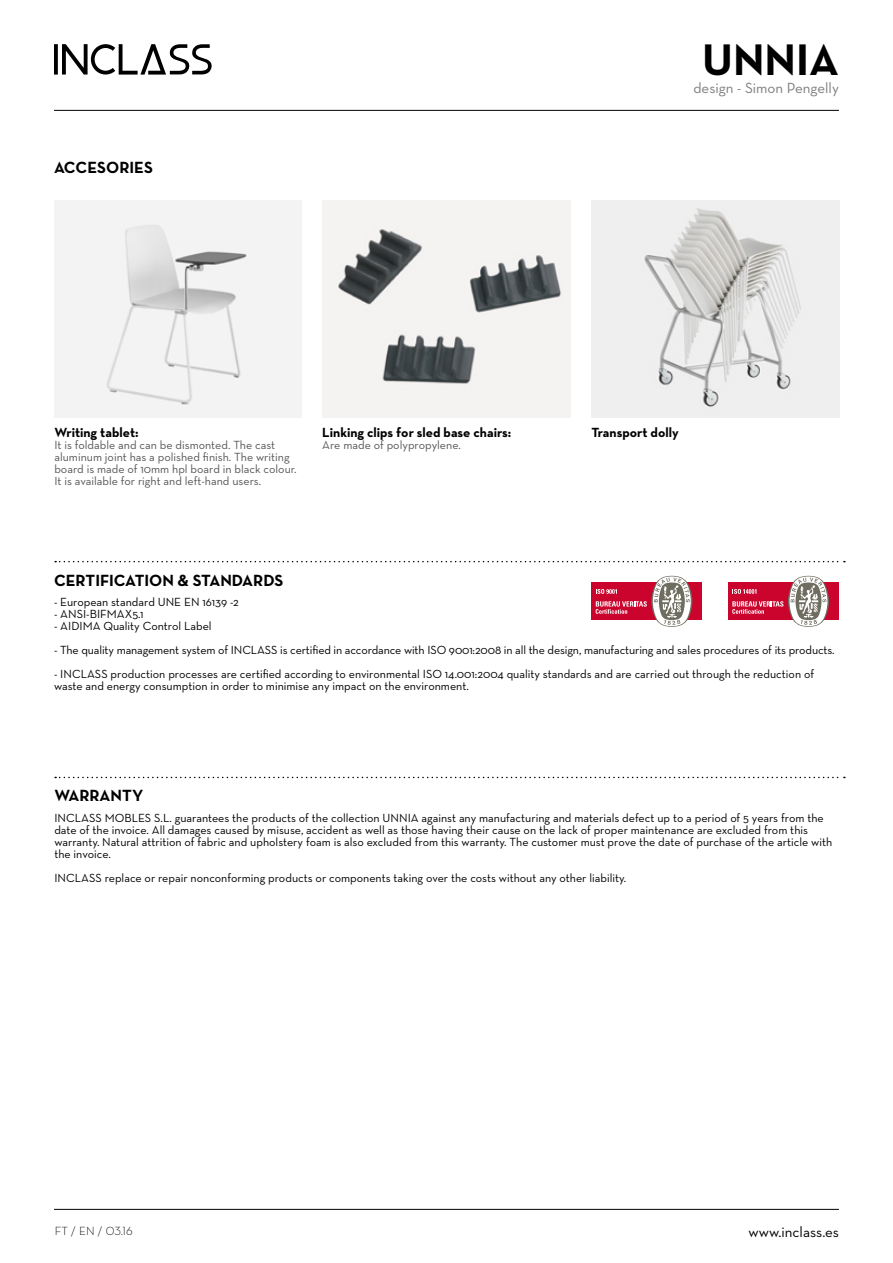
<style>
.page{position:relative;width:893px;height:1263px;background:#fff}
.page>*{position:absolute;margin:0;border:0;box-sizing:border-box;transform-origin:0 0}
.t1{font:700 45px "Neutra Text";color:#000}
.t2{font:700 16.5px "Neutra Text";color:#000}
.t3{font:15px "Neutra Text";color:#7d7d7d}
.t4{font:15px "Neutra Text";color:#000}
.t5{font:700 13.5px "Neutra Text";color:#000}
.t6{font:12px/12px "Neutra Text";color:#000}
.t7{font:12px/12px "Neutra Text";color:#565656}
.t8{font:300 12px "Neutra Text";color:#000}
.s1{font-family:"Neutra Text Light Alt";font-weight:400}
</style>
<div class="page">
<hr style="left:54px;top:110px;width:785px;height:1px;background:#000">
<hr style="left:54px;top:1209px;width:785px;height:1px;background:#000">
<svg style="left:54px;top:44px;width:158px;height:31px"></svg>
<svg style="left:55px;top:561px;width:790px;height:1px"></svg>
<svg style="left:55px;top:777px;width:790px;height:1px"></svg>
<div style="left:728px;top:582px;width:110px;height:38px;background:#ca042c"></div>
<svg style="left:732px;top:576px;width:97px;height:51px"></svg>
<div style="left:591px;top:582px;width:111px;height:38px;background:#ca042c"></div>
<svg style="left:596px;top:576px;width:96px;height:51px"></svg>
<img style="left:54px;top:201px;width:247px;height:216px">
<img style="left:592px;top:201px;width:247px;height:216px">
<img style="left:323px;top:201px;width:247px;height:216px">
<h2 class="t2" style="left:54px;top:157px;width:100px">ACCESORIES</h2>
<h1 class="t1" style="left:702px;top:32px;width:138px">UNNIA</h1>
<p class="t3" style="left:693px;top:79px;width:147px">design - Simon Pengelly</p>
<p class="t5" style="left:322px;top:424px;width:191px">Linking clips for sled base chairs:</p>
<p class="t7" style="left:322px;top:439px;width:140px">Are made of polypropylene.</p>
<p class="t5" style="left:54px;top:424px;width:86px">Writing tablet:</p>
<p class="t5" style="left:591px;top:424px;width:89px">Transport dolly</p>
<p class="t7" style="left:54px;top:439px;width:244px">It is foldable and can be dismonted. The cast aluminum joint has a polished finish. The writing board is made of 10mm hpl board in black colour.<br>It is available for right and left-hand users.</p>
<h2 class="t2" style="left:54px;top:570px;width:231px">CERTIFICATION &amp; STANDARDS</h2>
<p class="t6" style="left:54px;top:596px;width:186px">- European standard UNE EN 16139 -2</p>
<p class="t6" style="left:54px;top:608px;width:91px">- ANSI-BIFMAX5.1</p>
<p class="t6" style="left:54px;top:620px;width:159px">- AIDIMA Quality Control Label</p>
<p class="t6" style="left:54px;top:644px;width:782px">- The quality management system of INCLASS is certified in accordance with ISO 9001:2008 in all the design, manufacturing and sales procedures of its products.</p>
<p class="t6" style="left:54px;top:668px;width:762px">- INCLASS production processes are certified according to environmental ISO 14.001:2004 quality standards and are carried out through the reduction of waste and energy consumption in order to minimise any impact on the environment.</p>
<h2 class="t2" style="left:54px;top:785px;width:90px">WARRANTY</h2>
<p class="t6" style="left:54px;top:812px;width:779px">INCLASS MOBLES S.L. guarantees the products of the collection UNNIA against any manufacturing and materials defect up to a period of 5 years from the date of the invoice. All damages caused by misuse, accident as well as those having their cause on the lack of proper maintenance are excluded from this warranty. Natural attrition of fabric and upholstery foam is also excluded from this warranty. The customer must prove the date of purchase of the article with the invoice.</p>
<p class="t6" style="left:54px;top:872px;width:573px">INCLASS replace or repair nonconforming products or components taking over the costs without any other liability.</p>
<p class="t8" style="left:55px;top:1224px;width:80px">FT / EN / <span class="s1">03.16</span></p>
<p class="t4" style="left:748px;top:1223px;width:92px">www.inclass.es</p>
</div>
